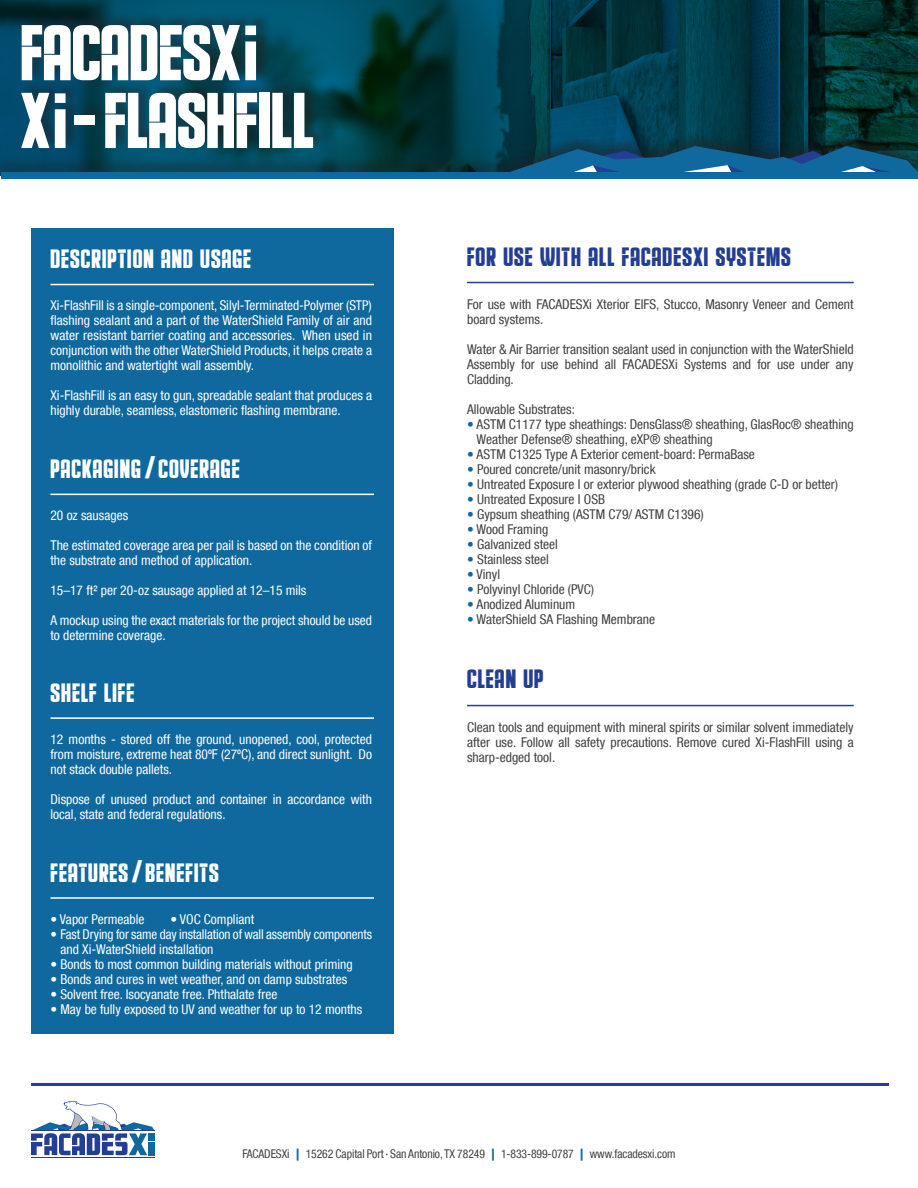
<style>
.page{position:relative;width:918px;height:1188px;background:#fff}
.page>*{position:absolute;margin:0;border:0;box-sizing:border-box;transform-origin:0 0}
.t1{font:81px/67.8px "Educated Deers";color:#fff}
.t2{font:27px "Educated Deers";letter-spacing:.04em;color:#fff}
.t3{font:27px "Educated Deers";letter-spacing:.04em;color:#233e92}
.t4{font:condensed 13.5px/15px "Helvetica Neue LT Com";color:#fff}
.t5{font:condensed 13.5px/15px "Helvetica Neue LT Com";color:#404041;text-align:justify}
.t6{font:condensed 12px "Helvetica Neue LT Com";letter-spacing:-.005em;color:#404041}
.s1{font-family:"Acumin Variable Concept";font-size:75px}
.s2{font-family:"Impact"}
.s3{color:#10699e}
.s4{font-weight:900;font-stretch:normal;color:#10699e}
</style>
<div class="page">
<img style="left:0;top:0;width:918px;height:131px">
<div style="left:31px;top:229px;width:362px;height:805px;background:#10699e"></div>
<hr style="left:31px;top:1157px;width:124px;height:1px;background:#233e92">
<svg style="left:31px;top:1101px;width:123px;height:54px"></svg>
<hr style="left:31px;top:1130px;width:124px;height:1px;background:#233e92">
<div style="left:148px;top:1133px;width:7px;height:8px;background:#10699e"></div>
<div style="left:148px;top:1142px;width:7px;height:13px;background:#10699e"></div>
<div style="left:0;top:131px;width:918px;height:48px;background:#231f20;opacity:.5"></div>
<svg style="left:507px;top:146px;width:411px;height:26px;background:#17587d"></svg>
<div style="left:1px;top:172px;width:917px;height:7px;background:#10699e"></div>
<hr style="left:31px;top:1083px;width:858px;height:3px;background:#233e92">
<div style="left:21px;top:11px;width:308px;height:139px;background:#231f20;opacity:.5"></div>
<hr style="left:50px;top:284px;width:324px;height:1px;background:#fff">
<hr style="left:50px;top:494px;width:324px;height:1px;background:#fff">
<hr style="left:50px;top:897px;width:324px;height:2px;background:#fff">
<hr style="left:467px;top:705px;width:387px;height:1px;background:#233e92">
<hr style="left:467px;top:282px;width:387px;height:1px;background:#233e92">
<hr style="left:50px;top:717px;width:324px;height:2px;background:#fff">
<h1 class="t1" style="left:21px;top:18px;width:295px">FACADESX<span class="s1">i<br></span>X<span class="s1">i-</span>FLASHFILL</h1>
<p class="t2" style="left:50px;top:243px;width:202px">DESCRIPTION AND USAGE</p>
<p class="t4" style="left:50px;top:298px;width:323px;text-align:justify">Xi-FlashFill is a single-component, Silyl-Terminated-Polymer (STP) flashing sealant and a part of the WaterShield Family of air and water resistant barrier coating and accessories. When used in conjunction with the other WaterShield Products, it helps create a monolithic and watertight wall assembly.</p>
<p class="t4" style="left:50px;top:388px;width:323px">Xi-FlashFill is an easy to gun, spreadable sealant that produces a highly durable, seamless, elastomeric flashing membrane.</p>
<p class="t2" style="left:50px;top:453px;width:191px">PACKAGING <span class="s2">/</span> COVERAGE</p>
<p class="t4" style="left:50px;top:508px;width:79px">20 oz sausages</p>
<p class="t4" style="left:50px;top:538px;width:323px">The estimated coverage area per pail is based on the condition of the substrate and method of application.</p>
<p class="t4" style="left:50px;top:583px;width:258px">15–17 ft² per 20-oz sausage applied at 12–15 mils</p>
<p class="t4" style="left:50px;top:613px;width:323px">A mockup using the exact materials for the project should be used to determine coverage.</p>
<p class="t2" style="left:50px;top:677px;width:85px">SHELF LIFE</p>
<p class="t4" style="left:50px;top:732px;width:323px;text-align:justify">12 months - stored off the ground, unopened, cool, protected from moisture, extreme heat 80ºF (27ºC), and direct sunlight. Do not stack double pallets.</p>
<p class="t4" style="left:50px;top:792px;width:323px">Dispose of unused product and container in accordance with local, state and federal regulations.</p>
<p class="t2" style="left:50px;top:857px;width:170px">FEATURES <span class="s2">/</span> BENEFITS</p>
<p class="t4" style="left:50px;top:911px;width:96px">• Vapor Permeable</p>
<p class="t4" style="left:170px;top:911px;width:85px">• VOC Compliant</p>
<p class="t4" style="left:60px;top:926px;width:313px;text-indent:-10px">• Fast Drying for same day installation of wall assembly components and Xi-WaterShield installation</p>
<p class="t4" style="left:50px;top:956px;width:304px">• Bonds to most common building materials without priming</p>
<p class="t4" style="left:50px;top:971px;width:298px">• Bonds and cures in wet weather, and on damp substrates</p>
<p class="t4" style="left:50px;top:986px;width:228px">• Solvent free. Isocyanate free. Phthalate free</p>
<p class="t4" style="left:50px;top:1001px;width:313px">• May be fully exposed to UV and weather for up to 12 months</p>
<p class="t3" style="left:467px;top:241px;width:325px">FOR USE WITH ALL FACADESXI SYSTEMS</p>
<p class="t5" style="left:467px;top:296px;width:388px">For use with FACADESXi Xterior EIFS, Stucco, Masonry Veneer and Cement board systems.</p>
<p class="t5" style="left:467px;top:341px;width:388px">Water &amp; Air Barrier transition sealant used in conjunction with the WaterShield Assembly for use behind all FACADESXi Systems and for use under any Cladding.</p>
<p class="t5" style="left:467px;top:401px;width:109px">Allowable Substrates:</p>
<p class="t5" style="left:477px;top:416px;width:379px;text-indent:-9px"><span class="s3">•</span> ASTM C1177 type sheathings: DensGlass® sheathing, GlasRoc® sheathing<br>Weather Defense® sheathing, eXP® sheathing</p>
<p class="t5" style="left:467px;top:446px;width:289px"><span class="s3">•</span> ASTM C1325 Type A Exterior cement-board: PermaBase</p>
<p class="t5" style="left:467px;top:461px;width:190px"><span class="s3">•</span> Poured concrete/unit masonry/brick</p>
<p class="t5" style="left:467px;top:476px;width:372px"><span class="s3">•</span> Untreated Exposure I or exterior plywood sheathing (grade C-D or better)</p>
<p class="t5" style="left:467px;top:491px;width:140px"><span class="s3">•</span> Untreated Exposure I OSB</p>
<p class="t5" style="left:467px;top:506px;width:238px"><span class="s3">•</span> Gypsum sheathing (ASTM C79/ ASTM C1396)</p>
<p class="t5" style="left:467px;top:521px;width:83px"><span class="s3">•</span> Wood Framing</p>
<p class="t5" style="left:467px;top:536px;width:92px"><span class="s3">•</span> Galvanized steel</p>
<p class="t5" style="left:467px;top:551px;width:83px"><span class="s3">•</span> Stainless steel</p>
<p class="t5" style="left:467px;top:566px;width:35px"><span class="s3">•</span> Vinyl</p>
<p class="t5" style="left:467px;top:581px;width:129px"><span class="s3">•</span> Polyvinyl Chloride (PVC)</p>
<p class="t5" style="left:467px;top:596px;width:110px"><span class="s3">•</span> Anodized Aluminum</p>
<p class="t5" style="left:467px;top:611px;width:190px"><span class="s3">•</span> WaterShield SA Flashing Membrane</p>
<p class="t3" style="left:467px;top:663px;width:78px">CLEAN UP</p>
<p class="t5" style="left:467px;top:719px;width:388px">Clean tools and equipment with mineral spirits or similar solvent immediately after use. Follow all safety precautions. Remove cured Xi-FlashFill using a sharp-edged tool.</p>
<p class="t6" style="left:242px;top:1147px;width:435px">FACADESXi <span class="s4">|</span> 15262 Capital Port <sup>•</sup> San Antonio, TX 78249 <span class="s4">|</span> 1-833-899-0787 <span class="s4">|</span> www.facadesxi.com</p>
</div>
